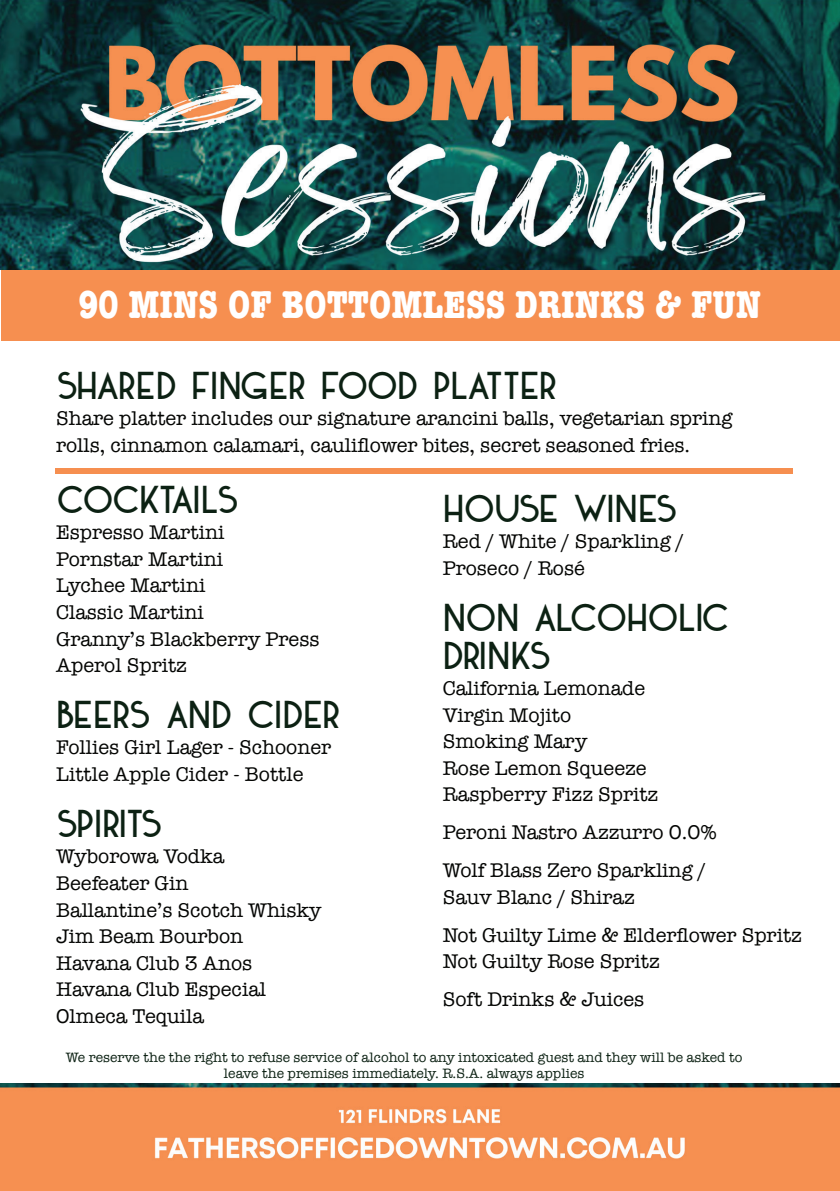
<style>
.page{position:relative;width:840px;height:1191px;background:#fff}
.page>*{position:absolute;margin:0;border:0;box-sizing:border-box;transform-origin:0 0}
.t1{font:700 condensed 40px "American Typewriter";color:#fff}
.t2{font:34px/38px "DK Kaikoura";letter-spacing:-.03em;color:#0c2113}
.t3{font:34px "DK Kaikoura";letter-spacing:-.05em;color:#0c2113}
.t4{font:34px "DK Kaikoura";letter-spacing:-.07em;color:#0c2113}
.t5{font:20.4px/26.6px "American Typewriter";color:#040503}
.t6{font:14px/16px "American Typewriter";color:#0c2113;text-align:center}
</style>
<div class="page">
<div style="left:1px;top:269px;width:838px;height:72px;background:#f68f50"></div>
<div style="left:55px;top:468px;width:737px;height:6px;background:#f68f50"></div>
<img style="left:0;top:0;width:839px;height:269px">
<img style="left:0;top:1083px;width:839px;height:107px">
<h1 class="t1" style="left:78px;top:272px;width:684px">90 MINS OF BOTTOMLESS DRINKS &amp; FUN</h1>
<h2 class="t2" style="left:56px;top:364px;width:503px">SHARED FINGER FOOD PLATTER</h2>
<p class="t5" style="left:56px;top:404px;width:677px">Share platter includes our signature arancini balls, vegetarian spring rolls, cinnamon calamari, cauliflower bites, secret seasoned fries.</p>
<h2 class="t4" style="left:56px;top:477px;width:185px">COCKTAILS</h2>
<p class="t5" style="left:56px;top:518px;width:265px">Espresso Martini<br>Pornstar Martini<br>Lychee Martini<br>Classic Martini<br>Granny’s Blackberry Press<br>Aperol Spritz</p>
<h2 class="t2" style="left:56px;top:693px;width:286px">BEERS AND CIDER</h2>
<p class="t5" style="left:56px;top:733px;width:276px">Follies Girl Lager - Schooner<br>Little Apple Cider - Bottle</p>
<h2 class="t3" style="left:56px;top:801px;width:109px">SPIRITS</h2>
<p class="t5" style="left:56px;top:842px;width:267px">Wyborowa Vodka<br>Beefeater Gin<br>Ballantine’s Scotch Whisky<br>Jim Beam Bourbon<br>Havana Club 3 Anos<br>Havana Club Especial<br>Olmeca Tequila</p>
<p class="t6" style="left:66px;top:1048px;width:677px">We reserve the the right to refuse service of alcohol to any intoxicated guest and they will be asked to leave the premises immediately. R.S.A. always applies</p>
<h2 class="t3" style="left:442px;top:486px;width:237px">HOUSE WINES</h2>
<p class="t5" style="left:442px;top:527px;width:243px">Red / White / Sparkling /<br>Proseco / Rosé</p>
<h2 class="t2" style="left:442px;top:596px;width:288px">NON ALCOHOLIC<br>DRINKS</h2>
<p class="t5" style="left:442px;top:674px;width:217px">California Lemonade<br>Virgin Mojito<br>Smoking Mary<br>Rose Lemon Squeeze<br>Raspberry Fizz Spritz</p>
<p class="t5" style="left:442px;top:813px;width:275px;line-height:37.8px">Peroni Nastro Azzurro 0.0%<br>Wolf Blass Zero Sparkling /</p>
<p class="t5" style="left:442px;top:877px;width:360px;line-height:37.8px">Sauv Blanc / Shiraz<br>Not Guilty Lime &amp; Elderflower Spritz</p>
<p class="t5" style="left:442px;top:941px;width:218px;line-height:37.8px">Not Guilty Rose Spritz<br>Soft Drinks &amp; Juices</p>
</div>
